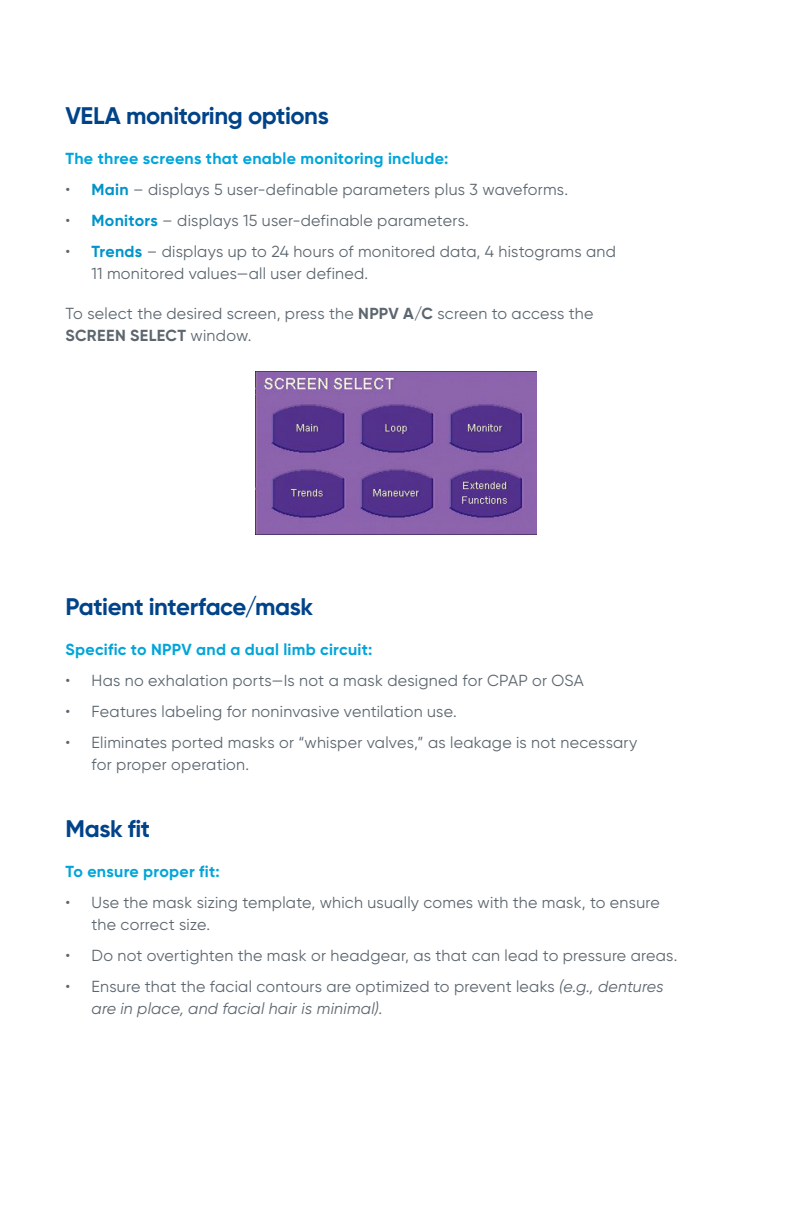
<style>
.page{position:relative;width:792px;height:1224px;background:#fff}
.page>*{position:absolute;margin:0;border:0;box-sizing:border-box;transform-origin:0 0}
.Subhead_Dk_Blue{font:700 24px "Gilroy";letter-spacing:-.02em;color:#004389}
.Bullets{font:16px/22px "Gilroy";letter-spacing:.015em;color:#5c666f}
.Section_Head_Blue{font:700 16px "Gilroy";letter-spacing:.02em;color:#00a5da}
.Body_Copy_VYAIRE{font:16px/22px "Gilroy";letter-spacing:.015em;color:#5c666f}
.s1{font-weight:700;color:#0094ca}
.s2{font-weight:700}
.s3{font-style:italic}
</style>
<div class="page">
<img style="left:255px;top:372px;width:282px;height:162px">
<p class="Subhead_Dk_Blue" style="left:66px;top:101px;width:265px">VELA monitoring options</p>
<p class="Section_Head_Blue" style="left:66px;top:149px;width:384px">The three screens that enable monitoring include:</p>
<p class="Bullets" style="left:66px;top:179px;width:504px">• <span class="s1">Main</span> – displays 5 user-definable parameters plus 3 waveforms.</p>
<p class="Bullets" style="left:66px;top:210px;width:405px">• <span class="s1">Monitors</span> – displays 15 user-definable parameters.</p>
<p class="Bullets" style="left:92px;top:241px;width:526px;text-indent:-26px">• <span class="s1">Trends</span> – displays up to 24 hours of monitored data, 4 histograms and<br>11 monitored values—all user defined.</p>
<p class="Body_Copy_VYAIRE" style="left:66px;top:303px;width:529px">To select the desired screen, press the <span class="s2">NPPV A/C</span> screen to access the<br><span class="s2">SCREEN SELECT</span> window.</p>
<p class="Subhead_Dk_Blue" style="left:66px;top:591px;width:249px">Patient interface/mask</p>
<p class="Section_Head_Blue" style="left:66px;top:639px;width:308px">Specific to NPPV and a dual limb circuit:</p>
<p class="Bullets" style="left:66px;top:669px;width:520px">• Has no exhalation ports—Is not a mask designed for CPAP or OSA</p>
<p class="Bullets" style="left:66px;top:700px;width:393px">• Features labeling for noninvasive ventilation use.</p>
<p class="Bullets" style="left:92px;top:731px;width:547px;text-indent:-26px">• Eliminates ported masks or “whisper valves,” as leakage is not necessary for proper operation.</p>
<p class="Subhead_Dk_Blue" style="left:66px;top:813px;width:86px">Mask fit</p>
<p class="Section_Head_Blue" style="left:66px;top:861px;width:156px">To ensure proper fit:</p>
<p class="Bullets" style="left:92px;top:891px;width:570px;text-indent:-26px">• Use the mask sizing template, which usually comes with the mask, to ensure the correct size.</p>
<p class="Bullets" style="left:66px;top:944px;width:613px">• Do not overtighten the mask or headgear, as that can lead to pressure areas.</p>
<p class="Bullets" style="left:92px;top:975px;width:574px;text-indent:-26px">• Ensure that the facial contours are optimized to prevent leaks <span class="s3">(e.g., dentures are in place, and facial hair is minimal)</span>.</p>
</div>
